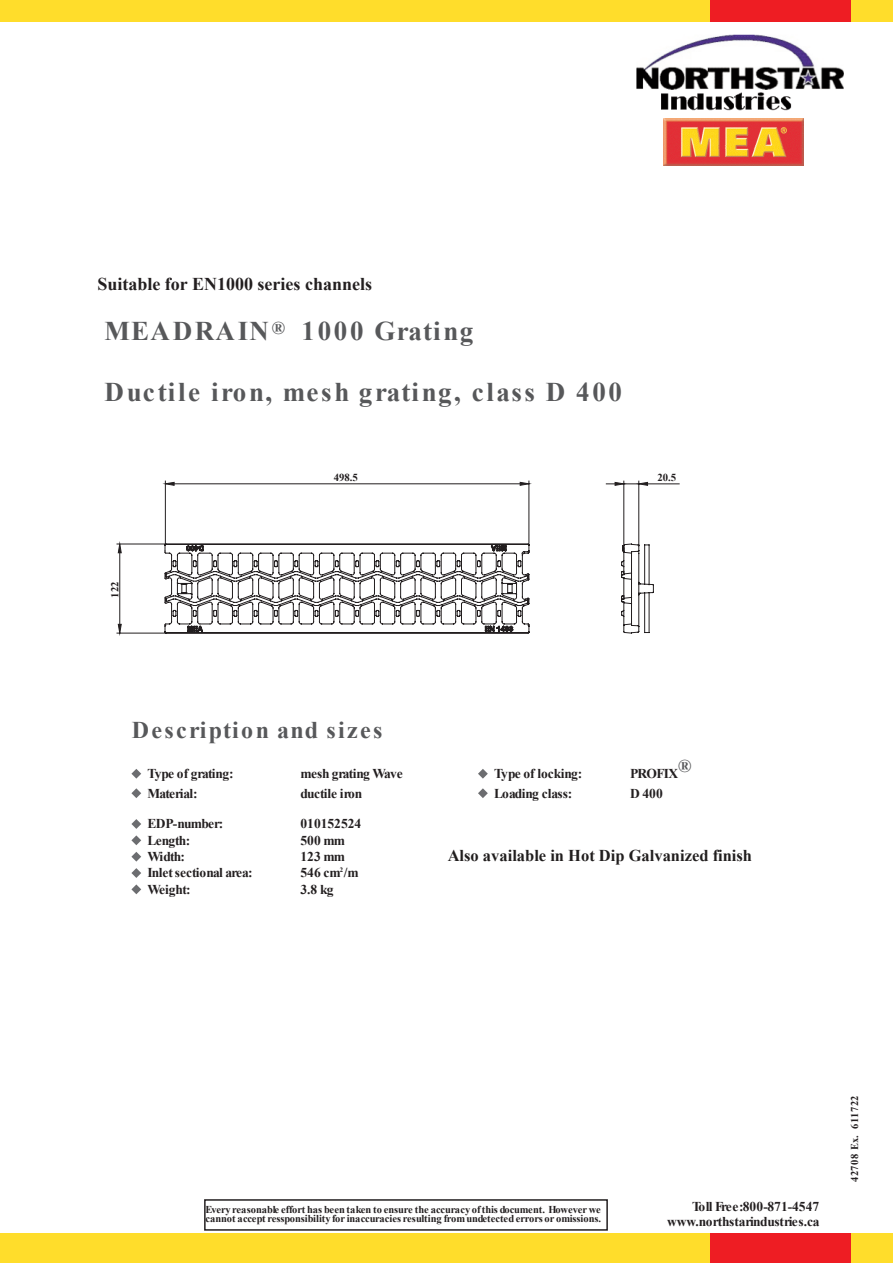
<style>
.page{position:relative;width:893px;height:1263px;background:#fff}
.page>*{position:absolute;margin:0;border:0;box-sizing:border-box;transform-origin:0 0}
.t1{font:700 27px "Times New Roman";letter-spacing:.1em;color:#57585a}
.t2{font:700 27px "Times New Roman";letter-spacing:.045em;color:#57585a}
.t3{font:700 24px "Times New Roman";letter-spacing:.1em;color:#57585a}
.t4{font:700 18px "Times New Roman";color:#231f20}
.t5{font:700 16.5px "Times New Roman";color:#211e1e}
.t6{font:700 13.5px/15.6px "Times New Roman";letter-spacing:-.01em;color:#231f20;text-align:right}
.t7{font:700 13.5px "Times New Roman";letter-spacing:-.055em;color:#231f20}
.t8{font:700 13.5px "Times New Roman";letter-spacing:-.03em;color:#231f20}
.t9{font:700 10.65px "Times New Roman";color:#221e1f}
.t10{font:700 10.5px/9px "Times New Roman";letter-spacing:-.005em;color:#231f20}
.t11{font:700 10.5px "Times New Roman";letter-spacing:.055em;color:#231f20}
</style>
<div class="page">
<div style="left:0;top:1233px;width:893px;height:30px;background:#ffdd2b"></div>
<div style="left:0;top:0;width:893px;height:21px;background:#ffdd2b"></div>
<div style="left:710px;top:0;width:140px;height:21px;background:#ee1d23"></div>
<div style="left:710px;top:1233px;width:140px;height:30px;background:#ee1d23"></div>
<svg style="left:131px;top:769px;width:10px;height:10px"></svg>
<svg style="left:478px;top:769px;width:10px;height:10px"></svg>
<svg style="left:131px;top:788px;width:10px;height:10px"></svg>
<svg style="left:478px;top:788px;width:10px;height:10px"></svg>
<svg style="left:131px;top:819px;width:10px;height:10px"></svg>
<svg style="left:131px;top:835px;width:10px;height:10px"></svg>
<svg style="left:131px;top:852px;width:10px;height:9px"></svg>
<svg style="left:131px;top:868px;width:10px;height:10px"></svg>
<svg style="left:131px;top:884px;width:10px;height:10px"></svg>
<img style="left:663px;top:119px;width:141px;height:46px">
<div style="left:204px;top:1199px;width:404px;height:32px;border:2px solid #231f20"></div>
<hr style="left:647px;top:484px;width:32px;height:1px;background:#221e1f">
<svg style="left:116px;top:482px;width:534px;height:152px"></svg>
<svg style="left:118px;top:541px;width:48px;height:95px"></svg>
<img style="left:636px;top:35px;width:208px;height:76px">
<h3 class="t4" style="left:97px;top:272px;width:276px">Suitable for EN1000 series channels</h3>
<h1 class="t2" style="left:105px;top:313px;width:370px">MEADRAIN<sup>®</sup> 1000 Grating</h1>
<h1 class="t1" style="left:105px;top:373px;width:519px">Ductile iron, mesh grating, class D 400</h1>
<p class="t9" style="left:107px;top:598px;width:18px;rotate:-90deg">122</p>
<p class="t9" style="left:334px;top:470px;width:26px">498.5</p>
<p class="t9" style="left:657px;top:470px;width:20px">20.5</p>
<h2 class="t3" style="left:132px;top:713px;width:252px">Description and sizes</h2>
<p class="t7" style="left:147px;top:764px;width:88px">Type of grating:</p>
<p class="t7" style="left:300px;top:764px;width:104px">mesh grating Wave</p>
<p class="t6" style="left:494px;top:765px;width:90px">Type of locking:</p>
<p class="t6" style="left:630px;top:765px;width:63px">PROFIX<sup>®</sup></p>
<p class="t7" style="left:147px;top:784px;width:52px">Material:</p>
<p class="t6" style="left:300px;top:785px;width:63px">ductile iron</p>
<p class="t8" style="left:494px;top:784px;width:80px">Loading class:</p>
<p class="t6" style="left:630px;top:785px;width:34px">D 400</p>
<p class="t7" style="left:147px;top:814px;width:77px">EDP-number:</p>
<p class="t6" style="left:300px;top:816px;width:62px">010152524</p>
<p class="t6" style="left:147px;top:832px;width:44px">Length:</p>
<p class="t6" style="left:300px;top:832px;width:46px">500 mm</p>
<p class="t6" style="left:147px;top:848px;width:39px">Width:</p>
<p class="t6" style="left:300px;top:848px;width:46px">123 mm</p>
<p class="t6" style="left:147px;top:865px;width:107px">Inletsectional area:</p>
<p class="t6" style="left:300px;top:865px;width:60px">546 cm<sup>2</sup>/m</p>
<p class="t6" style="left:147px;top:881px;width:45px">Weight:</p>
<p class="t6" style="left:300px;top:881px;width:35px">3.8 kg</p>
<h3 class="t5" style="left:448px;top:844px;width:306px">Also available in Hot Dip Galvanized finish</h3>
<p class="t10" style="left:206px;top:1205px;width:397px">Every reasonable effort has been taken to ensure the accuracy ofthis document. Howeverwe cannot accept ressponsibility for inaccuracies resulting from undetected errors or omissions.</p>
<p class="t6" style="left:667px;top:1198px;width:154px">Toll Free:800-871-4547 www.northstarindustries.ca</p>
<p class="t11" style="left:847px;top:1182px;width:88px;rotate:-90deg">42708 Ex. 611722</p>
</div>
